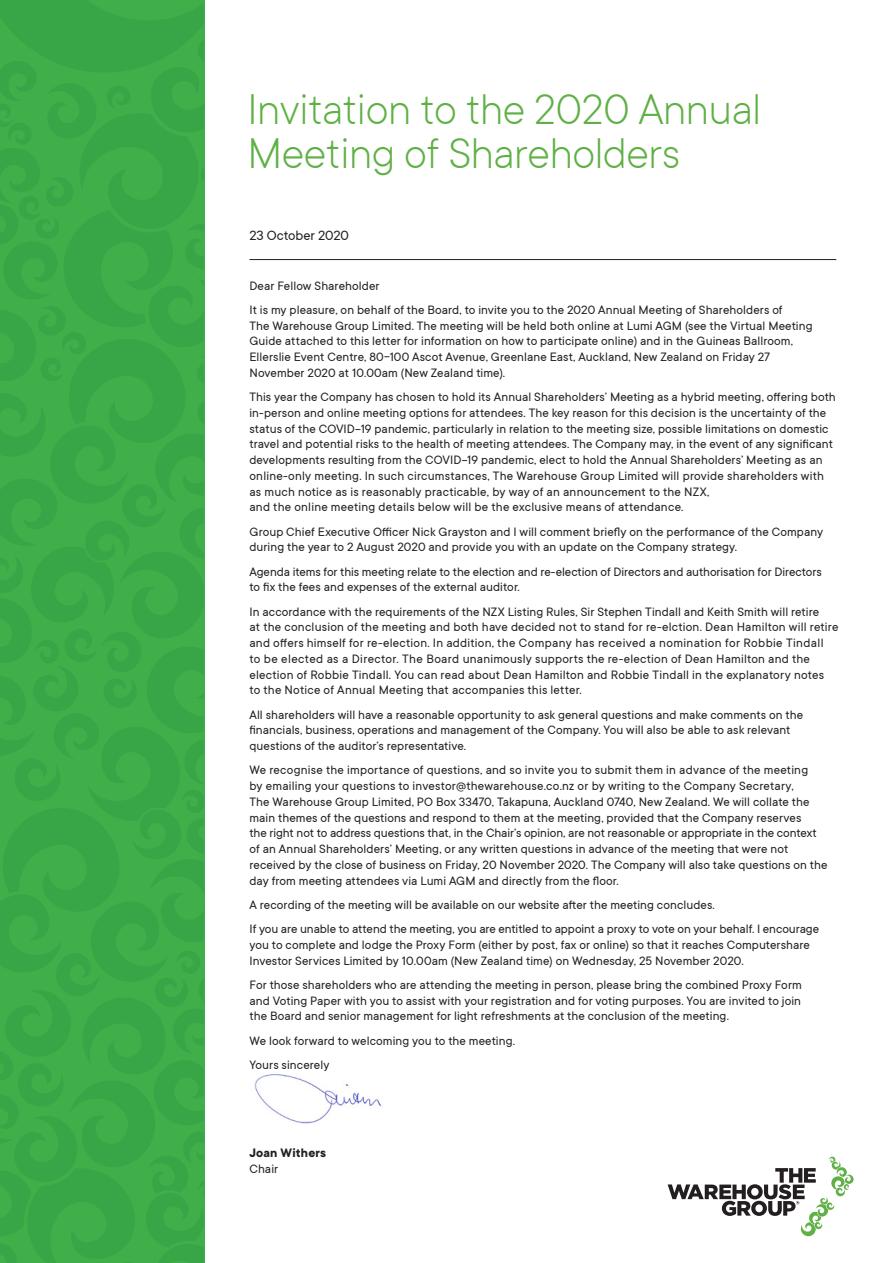
<style>
.page{position:relative;width:893px;height:1263px;background:#fff}
.page>*{position:absolute;margin:0;border:0;box-sizing:border-box;transform-origin:0 0}
.t1{font:300 46.5px/43.5px "TT Commons";letter-spacing:-.01em;color:#5fb045}
.t2{font:15px "TT Commons";letter-spacing:-.005em;color:#231f20}
.t3{font:13.5px/15.8px "TT Commons";letter-spacing:.005em;color:#231f20}
.t4{font:700 13.5px "TT Commons";letter-spacing:.015em;color:#231f20}
</style>
<div class="page">
<img style="left:254px;top:1074px;width:128px;height:50px">
<svg style="left:668px;top:1156px;width:186px;height:80px"></svg>
<hr style="left:249px;top:259px;width:587px;height:1px;background:#231f20">
<div style="left:0;top:0;width:204px;height:1263px;background:#3eac48"></div>
<p class="t1" style="left:247px;top:88px;width:515px">Invitation to the 2020 Annual<br>Meeting of Shareholders</p>
<p class="t2" style="left:249px;top:227px;width:101px">23 October 2020</p>
<p class="t3" style="left:249px;top:278px;width:132px">Dear Fellow Shareholder</p>
<p class="t3" style="left:249px;top:302px;width:565px">It is my pleasure, on behalf of the Board, to invite you to the 2020 Annual Meeting of Shareholders of<br>The Warehouse Group Limited. The meeting will be held both online at Lumi AGM (see the Virtual Meeting Guide attached to this letter for information on how to participate online) and in the Guineas Ballroom, Ellerslie Event Centre, 80-100 Ascot Avenue, Greenlane East, Auckland, New Zealand on Friday 27<br>November 2020 at 10.00am (New Zealand time).</p>
<p class="t3" style="left:249px;top:389px;width:588px">This year the Company has chosen to hold its Annual Shareholders’ Meeting as a hybrid meeting, offering both in-person and online meeting options for attendees. The key reason for this decision is the uncertainty of the status of the COVID-19 pandemic, particularly in relation to the meeting size, possible limitations on domestic travel and potential risks to the health of meeting attendees. The Company may, in the event of any significant developments resulting from the COVID-19 pandemic, elect to hold the Annual Shareholders’ Meeting as an online-only meeting. In such circumstances, The Warehouse Group Limited will provide shareholders with as much notice as is reasonably practicable, by way of an announcement to the NZX,<br>and the online meeting details below will be the exclusive means of attendance.</p>
<p class="t3" style="left:249px;top:524px;width:575px">Group Chief Executive Officer Nick Grayston and I will comment briefly on the performance of the Company during the year to 2 August 2020 and provide you with an update on the Company strategy.</p>
<p class="t3" style="left:249px;top:564px;width:574px">Agenda items for this meeting relate to the election and re-election of Directors and authorisation for Directors to fix the fees and expenses of the external auditor.</p>
<p class="t3" style="left:249px;top:604px;width:591px">In accordance with the requirements of the NZX Listing Rules, Sir Stephen Tindall and Keith Smith will retire<br>at the conclusion of the meeting and both have decided not to stand for re-elction. Dean Hamilton will retire and offers himself for re-election. In addition, the Company has received a nomination for Robbie Tindall<br>to be elected as a Director. The Board unanimously supports the re-election of Dean Hamilton and the election of Robbie Tindall. You can read about Dean Hamilton and Robbie Tindall in the explanatory notes<br>to the Notice of Annual Meeting that accompanies this letter.</p>
<p class="t3" style="left:249px;top:707px;width:555px">All shareholders will have a reasonable opportunity to ask general questions and make comments on the financials, business, operations and management of the Company. You will also be able to ask relevant questions of the auditor’s representative.</p>
<p class="t3" style="left:249px;top:762px;width:579px">We recognise the importance of questions, and so invite you to submit them in advance of the meeting<br>by emailing your questions to investor@thewarehouse.co.nz or by writing to the Company Secretary,<br>The Warehouse Group Limited, PO Box 33470, Takapuna, Auckland 0740, New Zealand. We will collate the main themes of the questions and respond to them at the meeting, provided that the Company reserves<br>the right not to address questions that, in the Chair’s opinion, are not reasonable or appropriate in the context of an Annual Shareholders’ Meeting, or any written questions in advance of the meeting that were not received by the close of business on Friday, 20 November 2020. The Company will also take questions on the day from meeting attendees via Lumi AGM and directly from the floor.</p>
<p class="t3" style="left:249px;top:897px;width:467px">A recording of the meeting will be available on our website after the meeting concludes.</p>
<p class="t3" style="left:249px;top:921px;width:571px">If you are unable to attend the meeting, you are entitled to appoint a proxy to vote on your behalf. I encourage you to complete and lodge the Proxy Form (either by post, fax or online) so that it reaches Computershare<br>Investor Services Limited by 10.00am (New Zealand time) on Wednesday, 25 November 2020.</p>
<p class="t3" style="left:249px;top:977px;width:554px;text-align:justify">For those shareholders who are attending the meeting in person, please bring the combined Proxy Form and Voting Paper with you to assist with your registration and for voting purposes. You are invited to join the Board and senior management for light refreshments at the conclusion of the meeting.</p>
<p class="t3" style="left:249px;top:1033px;width:267px">We look forward to welcoming you to the meeting.</p>
<p class="t3" style="left:249px;top:1057px;width:82px">Yours sincerely</p>
<p class="t4" style="left:249px;top:1146px;width:78px">Joan Withers</p>
<p class="t3" style="left:249px;top:1161px;width:30px">Chair</p>
</div>
